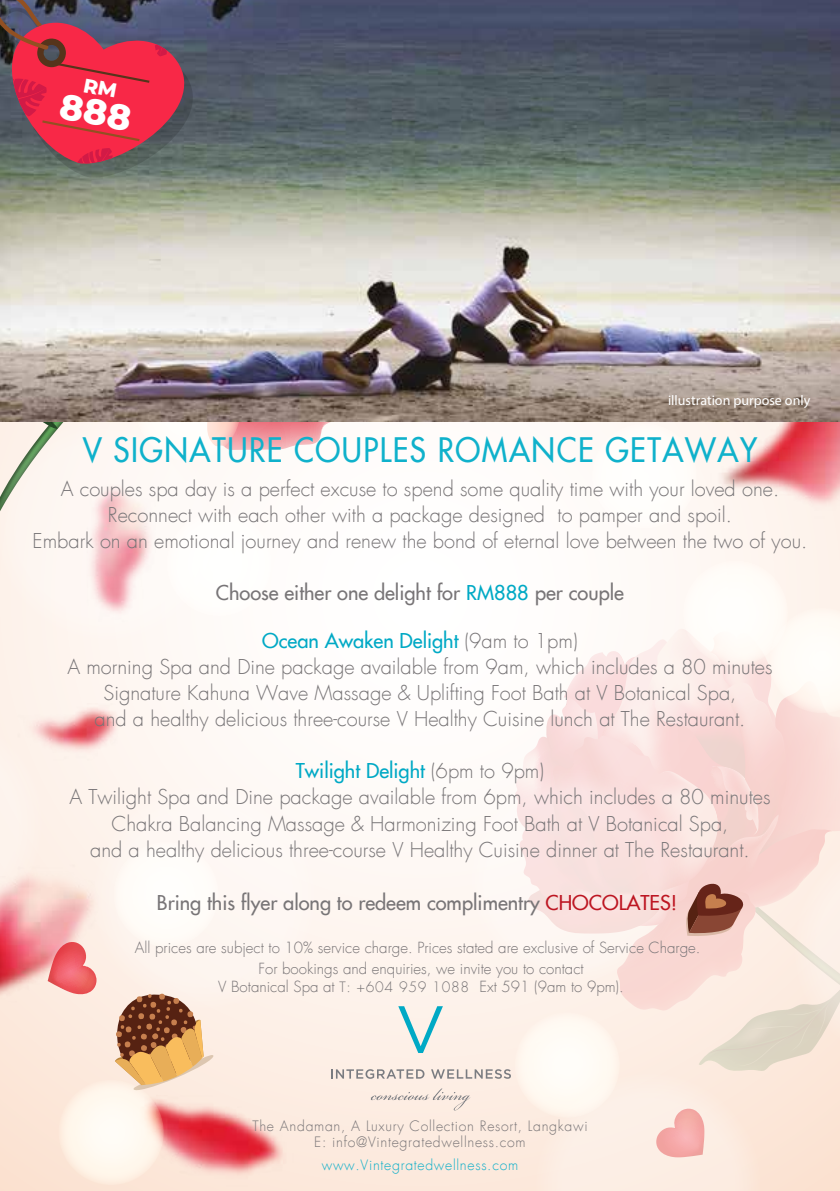
<style>
.page{position:relative;width:840px;height:1191px;background:#fff}
.page>*{position:absolute;margin:0;border:0;box-sizing:border-box;transform-origin:0 0}
.t1{font:33px "Futura";letter-spacing:.05em;color:#0fb1cb;scale:.91 1}
.t2{font:300 20px/26px "Futura";color:#787577;text-align:center}
.t3{font:20px "Futura";color:#787577}
.t4{font:300 15px/18px "Futura";color:#797577;text-align:center}
.t5{font:300 14px/16.8px "Futura";letter-spacing:.05em;color:#797577;text-align:center}
.t6{font:300 14px "Futura";letter-spacing:.05em;color:#0eafc9}
.t7{font:14px "Myriad Pro";color:#fff}
.s1{color:#00a9c5}
.s2{font-weight:400;color:#00a9c5}
.s3{color:#bd1622}
.s4{font-size:14px}
</style>
<div class="page">
<img style="left:0;top:421px;width:839px;height:770px">
<svg style="left:0;top:511px;width:227px;height:138px"></svg>
<div style="left:591px;top:423px;width:105px;height:105px;background:#fffdfb;border-radius:50%"></div>
<div style="left:166px;top:511px;width:105px;height:105px;background:#fffefc;border-radius:50%"></div>
<div style="left:85px;top:776px;width:239px;height:240px;background:#fef6f2;border-radius:50%"></div>
<div style="left:113px;top:841px;width:105px;height:106px;background:#fffdf9;border-radius:50%"></div>
<svg style="left:58px;top:1079px;width:106px;height:106px"></svg>
<div style="left:682px;top:560px;width:105px;height:105px;background:#fffdf9;border-radius:50%"></div>
<svg style="left:0;top:702px;width:96px;height:292px;background:#f8d3cf"></svg>
<svg style="left:51px;top:948px;width:39px;height:45px"></svg>
<img style="left:453px;top:0;width:386px;height:421px">
<svg style="left:331px;top:608px;width:508px;height:583px"></svg>
<svg style="left:115px;top:992px;width:98px;height:98px;background:#c49a74"></svg>
<img style="left:0;top:0;width:453px;height:511px">
<p class="t7" style="left:667px;top:391px;width:144px">illustration purpose only</p>
<h1 class="t1" style="left:83px;top:429px;width:742px">V SIGNATURE COUPLES ROMANCE GETAWAY</h1>
<p class="t2" style="left:33px;top:476px;width:775px">A couples spa day is a perfect excuse to spend some quality time with your loved one.<br>Reconnect with each other with a package designed to pamper and spoil.<br>Embark on an emotional journey and renew the bond of eternal love between the two of you.</p>
<p class="t3" style="left:216px;top:579px;width:409px">Choose either one delight for <span class="s1">RM888</span> per couple</p>
<p class="t2" style="left:67px;top:629px;width:706px"><span class="s2">Ocean Awaken Delight</span> (9am to 1pm)<br>A morning Spa and Dine package available from 9am, which includes a 80 minutes Signature Kahuna Wave Massage &amp; Uplifting Foot Bath at V Botanical Spa,<br>and a healthy delicious three-course V Healthy Cuisine lunch at The Restaurant.</p>
<p class="t2" style="left:69px;top:759px;width:702px"><span class="s2">Twilight Delight</span> (6pm to 9pm)<br>A Twilight Spa and Dine package available from 6pm, which includes a 80 minutes Chakra Balancing Massage &amp; Harmonizing Foot Bath at V Botanical Spa,<br>and a healthy delicious three-course V Healthy Cuisine dinner at The Restaurant.</p>
<p class="t3" style="left:157px;top:890px;width:521px">Bring this flyer along to redeem complimentry <span class="s3">CHOCOLATES!</span></p>
<p class="t4" style="left:135px;top:939px;width:566px">All prices are subject to 10% service charge. Prices stated are exclusive of Service Charge.</p>
<p class="t4" style="left:218px;top:959px;width:407px">For bookings and enquiries, we invite you to contact<br>V Botanical Spa at <span class="s4">T: +604 959 1088</span> Ext 591 (9am to 9pm).</p>
<p class="t5" style="left:252px;top:1117px;width:336px">The Andaman, A Luxury Collection Resort, Langkawi<br>E: info@Vintegratedwellness.com</p>
<p class="t6" style="left:321px;top:1156px;width:198px">www.Vintegratedwellness.com</p>
</div>
